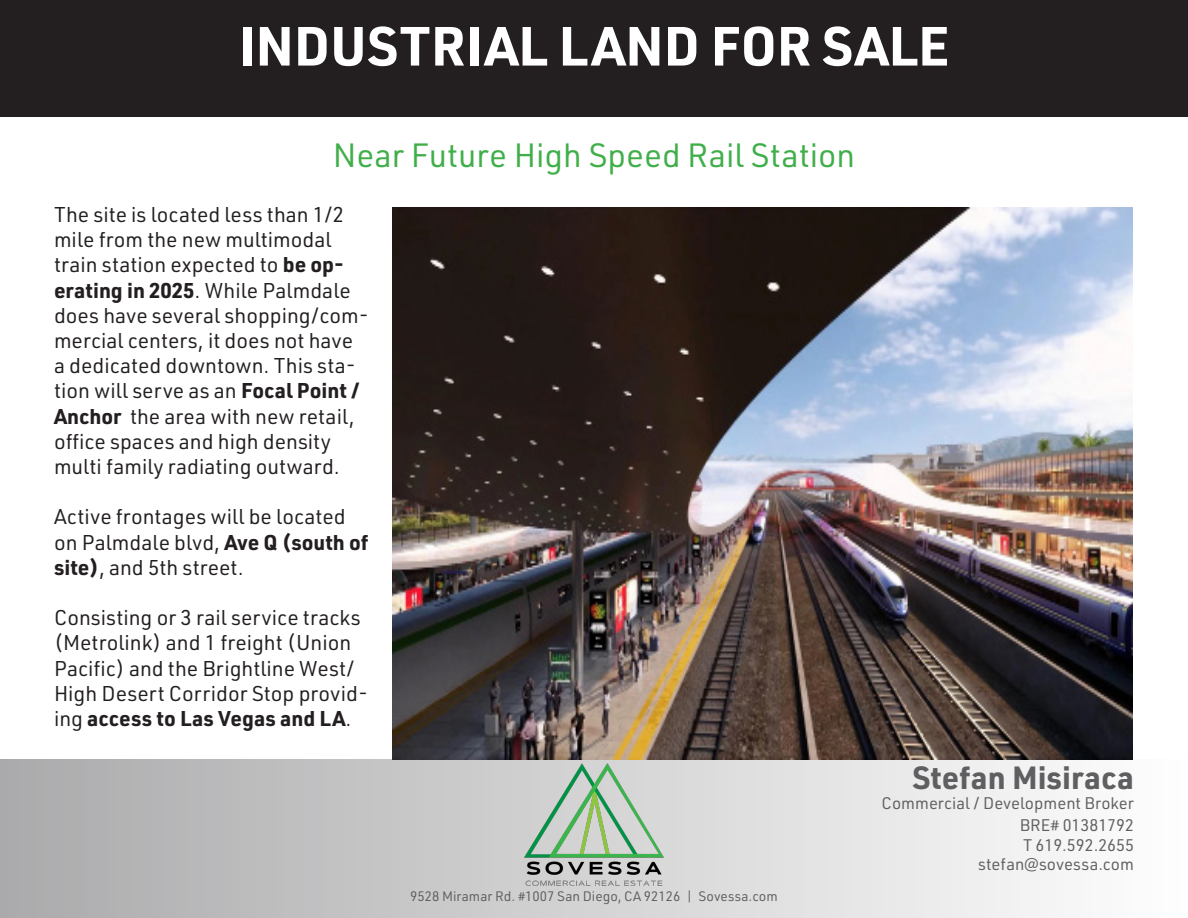
<style>
.page{position:relative;width:1188px;height:918px;background:#fff}
.page>*{position:absolute;margin:0;border:0;box-sizing:border-box;transform-origin:0 0}
.t1{font:700 54px "URWDIN";color:#fff}
.t2{font:33px "URWDIN";color:#40ae49}
.t3{font:700 31.5px "URWDIN";color:#5f5f62}
.t4{font:21px/25.2px "URWDIN";color:#231f20}
.t5{font:16.5px/22.6px "URWDIN";color:#5f5f62;text-align:right}
.t6{font:13.5px "URWDIN";color:#5f5f62}
.s1{font-weight:700}
</style>
<div class="page">
<div style="left:0;top:760px;width:1188px;height:158px;background:linear-gradient(to right,#aaaaac,#fefefe)"></div>
<div style="left:0;top:0;width:1188px;height:117px;background:#231f20"></div>
<img style="left:525px;top:764px;width:138px;height:132px">
<img style="left:392px;top:207px;width:740px;height:553px">
<h1 class="t1" style="left:239px;top:9px;width:712px">INDUSTRIAL LAND FOR SALE</h1>
<p class="t2" style="left:333px;top:133px;width:524px">Near Future High Speed Rail Station</p>
<p class="t4" style="left:54px;top:201px;width:316px">The site is located less than 1/2 mile from the new multimodal train station expected to <span class="s1">be op&shy;erating in 2025</span>. While Palmdale does have several shopping/com&shy;mercial centers, it does not have a dedicated downtown. This sta&shy;tion will serve as an <span class="s1">Focal Point /<br>Anchor</span> the area with new retail, office spaces and high density multi family radiating outward.</p>
<p class="t4" style="left:54px;top:504px;width:316px">Active frontages will be located on Palmdale blvd, <span class="s1">Ave Q (south of site)</span>, and 5th street.</p>
<p class="t4" style="left:54px;top:604px;width:316px">Consisting or 3 rail service tracks (Metrolink) and 1 freight (Union Pacific) and the Brightline West/ High Desert Corridor Stop provid&shy;ing <span class="s1">access to Las Vegas and LA</span>.</p>
<p class="t6" style="left:410px;top:887px;width:369px">9528 Miramar Rd. #1007 San Diego, CA 92126 | Sovessa.com</p>
<h3 class="t3" style="left:912px;top:756px;width:223px">Stefan Misiraca</h3>
<p class="t5" style="left:882px;top:791px;width:254px">Commercial / Development Broker<br>BRE# 01381792</p>
<p class="t5" style="left:978px;top:835px;width:157px;line-height:19.5px">T 619.592.2655 stefan@sovessa.com</p>
</div>
